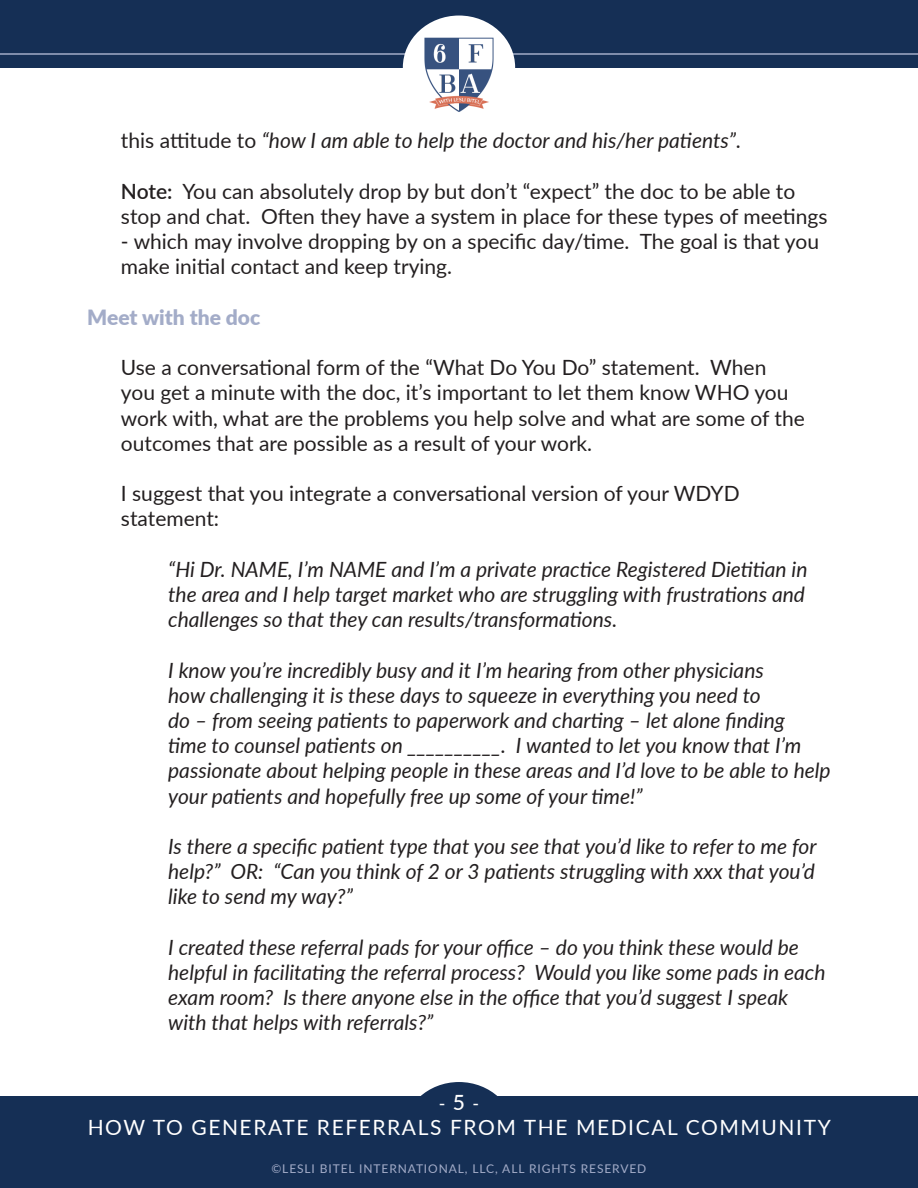
<style>
.page{position:relative;width:918px;height:1188px;background:#fff}
.page>*{position:absolute;margin:0;border:0;box-sizing:border-box;transform-origin:0 0}
.PG{font:italic 21px/25.2px "Lato";color:#231f20}
.PG-2{font:21px/25.2px "Lato";color:#231f20}
.t1{font:21px "Lato";letter-spacing:.075em;color:#fff}
.SUB_HEAD{font:900 21px "Lato";color:#a3acc8}
.t2{font:18px "Lato";color:#fff}
.t3{font:12px "Lato";letter-spacing:.075em;color:#a3acc8}
.s1{font-style:normal}
.s2{font-weight:600}
.s3{font-weight:500;font-size:21px}
</style>
<div class="page">
<div style="left:0;top:1096px;width:918px;height:92px;background:#152f55"></div>
<div style="left:0;top:0;width:918px;height:68px;background:#152f55"></div>
<div style="left:403px;top:1082px;width:112px;height:104px;background:#152f55;border-radius:50%"></div>
<hr style="left:0;top:53px;width:918px;height:2px;background:#a3acc8">
<div style="left:403px;top:16px;width:112px;height:103px;background:#fff;border-radius:50%"></div>
<img style="left:424px;top:37px;width:70px;height:75px">
<p class="PG" style="left:121px;top:127px;width:621px"><span class="s1">this attitude to</span> “how I am able to help the doctor and his/her patients”<span class="s1">.</span></p>
<p class="PG-2" style="left:121px;top:178px;width:708px"><span class="s2">Note:</span> You can absolutely drop by but don’t “expect” the doc to be able to stop and chat. Often they have a system in place for these types of meetings</p>
<p class="PG-2" style="left:121px;top:228px;width:700px">- which may involve dropping by on a specific day/time. The goal is that you make initial contact and keep trying.</p>
<p class="SUB_HEAD" style="left:87px;top:301px;width:175px">Meet with the doc</p>
<p class="PG-2" style="left:121px;top:354px;width:686px">Use a conversational form of the “What Do You Do” statement. When you get a minute with the doc, it’s important to let them know WHO you work with, what are the problems you help solve and what are some of the outcomes that are possible as a result of your work.</p>
<p class="PG-2" style="left:121px;top:480px;width:620px">I suggest that you integrate a conversational version of your WDYD statement:</p>
<p class="PG" style="left:168px;top:556px;width:641px">“Hi Dr. NAME, I’m NAME and I’m a private practice Registered Dietitian in the area and I help target market who are struggling with frustrations and challenges so that they can results/transformations.</p>
<p class="PG" style="left:168px;top:657px;width:664px">I know you’re incredibly busy and it I’m hearing from other physicians<br>how challenging it is these days to squeeze in everything you need to<br>do – from seeing patients to paperwork and charting – let alone finding<br>time to counsel patients on __________. I wanted to let you know that I’m passionate about helping people in these areas and I’d love to be able to help your patients and hopefully free up some of your time!”</p>
<p class="PG" style="left:168px;top:833px;width:650px;text-align:justify">Is there a specific patient type that you see that you’d like to refer to me for help?” OR: “Can you think of 2 or 3 patients struggling with xxx that you’d like to send my way?”</p>
<p class="PG" style="left:168px;top:934px;width:659px">I created these referral pads for your office – do you think these would be helpful in facilitating the referral process? Would you like some pads in each exam room? Is there anyone else in the office that you’d suggest I speak with that helps with referrals?”</p>
<p class="t2" style="left:439px;top:1090px;width:42px">- <span class="s3">5</span> -</p>
<p class="t1" style="left:88px;top:1112px;width:745px">HOW TO GENERATE REFERRALS FROM THE MEDICAL COMMUNITY</p>
<p class="t3" style="left:271px;top:1160px;width:376px">©LESLI BITEL INTERNATIONAL, LLC, ALL RIGHTS RESERVED</p>
</div>
